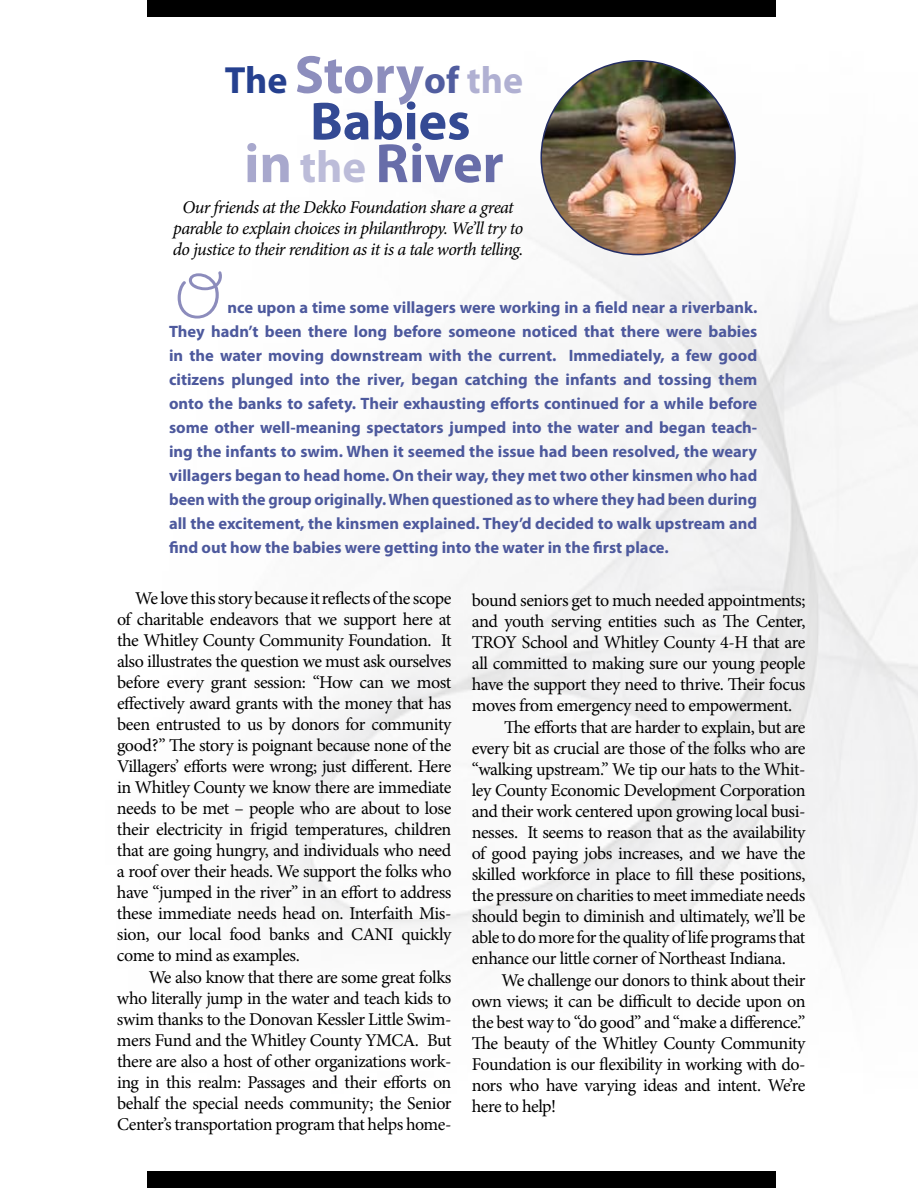
<style>
.page{position:relative;width:918px;height:1188px;background:#fff}
.page>*{position:absolute;margin:0;border:0;box-sizing:border-box;transform-origin:0 0}
.t1{font:70.2px "Giddyup Std";color:#8c8cbc}
.t2{font:700 55.8px "Myriad Pro";color:#686da9}
.t3{font:700 54px/46.5px "Myriad Pro";color:#344a94}
.t4{font:18px/21px "Minion Pro";letter-spacing:-.025em;color:#000;text-align:justify}
.t5{font:italic 18px/21px "Minion Pro";letter-spacing:-.035em;color:#000;text-align:center}
.t6{font:700 16.5px/24px "Myriad Pro";color:#4d599d;text-align:right}
.s1{font-size:37.95px;color:#25408f}
.s2{color:#8d8ebd}
.s3{font-size:37.95px;color:#515d9f}
.s4{font-size:37.95px;color:#b0b0d2}
.s5{color:#a8a8cd}
.s6{font-size:45px;color:#bcbcd9}
</style>
<div class="page">
<img style="left:147px;top:16px;width:771px;height:1156px">
<img style="left:541px;top:61px;width:194px;height:194px">
<div style="left:147px;top:0;width:629px;height:16px;background:#000"></div>
<div style="left:147px;top:1172px;width:629px;height:16px;background:#000"></div>
<h3 class="t3" style="left:310px;top:50px;width:215px;text-indent:-85px"><span class="s1">The</span> <span class="s2">Story</span> <span class="s3">of</span> <span class="s4">the<br></span>Babies</h3>
<h2 class="t2" style="left:244px;top:127px;width:261px"><span class="s5">in</span> <span class="s6">the</span> River</h2>
<p class="t5" style="left:173px;top:197px;width:352px">Our friends at the Dekko Foundation share a great parable to explain choices in philanthropy. We’ll try to do justice to their rendition as it is a tale worth telling.</p>
<h1 class="t1" style="left:175px;top:259px;width:48px">O</h1>
<p class="t6" style="left:169px;top:343px;width:590px;text-align:justify">in the water moving downstream with the current. Immediately, a few good citizens plunged into the river, began catching the infants and tossing them onto the banks to safety. Their exhausting efforts continued for a while before some other well-meaning spectators jumped into the water and began teach&shy;ing the infants to swim. When it seemed the issue had been resolved, the weary villagers began to head home. On their way, they met two other kinsmen who had been with the group originally. When questioned as to where they had been during all the excitement, the kinsmen explained. They’d decided to walk upstream and find out how the babies were getting into the water in the first place.</p>
<p class="t6" style="left:169px;top:295px;width:590px">nce upon a time some villagers were working in a field near a riverbank.<br>They hadn’t been there long before someone noticed that there were babies</p>
<p class="t4" style="left:117px;top:588px;width:336px;text-indent:18px">We love this story because it reflects of the scope of charitable endeavors that we support here at the Whitley County Community Foundation. It also illustrates the question we must ask ourselves before every grant session: “How can we most effectively award grants with the money that has been entrusted to us by donors for community good?” The story is poignant because none of the Villagers’ efforts were wrong; just different. Here in Whitley County we know there are immediate needs to be met – people who are about to lose their electricity in frigid temperatures, children that are going hungry, and individuals who need a roof over their heads. We support the folks who have “jumped in the river” in an effort to address these immediate needs head on. Interfaith Mis&shy;sion, our local food banks and CANI</p>
<p class="t4" style="left:402px;top:924px;width:51px">quickly</p>
<p class="t4" style="left:117px;top:945px;width:184px">come to mind as examples.</p>
<p class="t4" style="left:149px;top:967px;width:304px">We also know that there are some great folks</p>
<p class="t4" style="left:117px;top:988px;width:336px">who literally jump in the water and teach kids to</p>
<p class="t4" style="left:117px;top:1009px;width:336px">swim thanks to the Donovan Kessler Little Swim-</p>
<p class="t4" style="left:117px;top:1030px;width:336px">mers Fund and the Whitley County YMCA . But</p>
<p class="t4" style="left:117px;top:1051px;width:336px">there are also a host of other organizations work-</p>
<p class="t4" style="left:117px;top:1072px;width:336px">ing in this realm: Passages and their efforts on</p>
<p class="t4" style="left:117px;top:1093px;width:336px">behalf the special needs community; the Senior</p>
<p class="t4" style="left:117px;top:1114px;width:336px">Center’s transportation program that helps home-</p>
<p class="t4" style="left:472px;top:590px;width:335px">bound seniors get to much needed appointments; and youth serving entities such as The Center, TRO</p>
<p class="t4" style="left:505px;top:632px;width:302px">Y School and Whitley County 4-H that are</p>
<p class="t4" style="left:472px;top:653px;width:335px">all committed to making sure our young people</p>
<p class="t4" style="left:472px;top:674px;width:335px">have the support they need to thrive. Their focus</p>
<p class="t4" style="left:472px;top:695px;width:322px">moves from emergency need to empowerment.</p>
<p class="t4" style="left:504px;top:717px;width:303px">The efforts that are harder to explain, but are</p>
<p class="t4" style="left:472px;top:738px;width:335px">every bit as crucial are those of the folks who are</p>
<p class="t4" style="left:472px;top:759px;width:335px">“walking upstream.” We tip our hats to the Whit-</p>
<p class="t4" style="left:472px;top:780px;width:335px">ley County Economic Development Corporation</p>
<p class="t4" style="left:472px;top:801px;width:335px">and their work centered upon growing local busi-</p>
<p class="t4" style="left:472px;top:822px;width:335px">nesses. It seems to reason that as the availability</p>
<p class="t4" style="left:472px;top:843px;width:335px">of good paying jobs increases, and we have the</p>
<p class="t4" style="left:472px;top:864px;width:335px">skilled workforce in place to fill these positions,</p>
<p class="t4" style="left:472px;top:885px;width:335px">the pressure on charities to meet immediate needs</p>
<p class="t4" style="left:472px;top:906px;width:335px">should begin to diminish and ultimately, we’ll be</p>
<p class="t4" style="left:472px;top:927px;width:335px">able to do more for the quality of life programs that</p>
<p class="t4" style="left:472px;top:948px;width:316px">enhance our little corner of Northeast Indiana.</p>
<p class="t4" style="left:501px;top:970px;width:306px">We challenge our donors to think about their</p>
<p class="t4" style="left:472px;top:991px;width:335px">own views; it can be difficult to decide upon on</p>
<p class="t4" style="left:472px;top:1012px;width:335px">the best way to “do good” and “make a difference.”</p>
<p class="t4" style="left:472px;top:1033px;width:335px">The beauty of the Whitley County Community</p>
<p class="t4" style="left:472px;top:1054px;width:335px">Foundation is our flexibility in working with do-</p>
<p class="t4" style="left:472px;top:1075px;width:335px">nors who have varying ideas and intent. We’re</p>
<p class="t4" style="left:472px;top:1096px;width:86px">here to help!</p>
</div>
